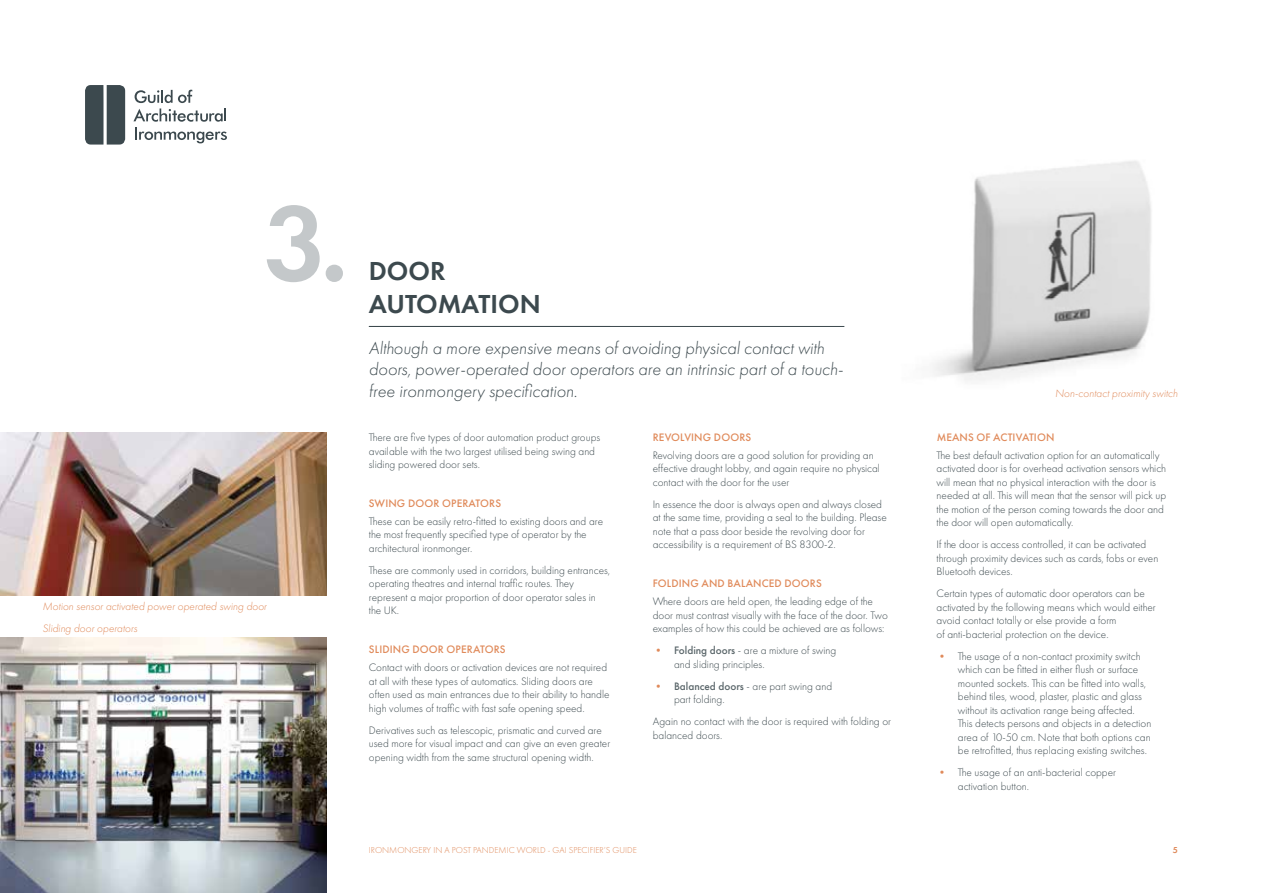
<style>
.page{position:relative;width:1263px;height:893px;background:#fff}
.page>*{position:absolute;margin:0;border:0;box-sizing:border-box;transform-origin:0 0}
.t1{font:600 110.7px "Futura PT";color:#c4c8ca}
.t2{font:600 27px/32.4px "Futura PT";color:#3c494e}
.t3{font:italic 300 18px/21.6px "Futura PT";color:#3c494e}
.t4{font:300 11.25px/13.5px "Futura PT";color:#3c494e}
.t5{font:500 11.25px "Futura PT";letter-spacing:.01em;color:#e08a5a}
.t6{font:italic 300 11.25px "Futura PT";color:#e08a5a}
.t7{font:300 9px "Futura PT";color:#e08a5a}
.t8{font:600 9px "Futura PT";color:#e08a5a}
.s1{font-size:111px}
.s2{color:#e08a5a}
.s3{font-weight:500;color:#596569}
</style>
<div class="page">
<svg style="left:85px;top:85px;width:40px;height:60px"></svg>
<svg style="left:133px;top:90px;width:93px;height:32px"></svg>
<svg style="left:135px;top:128px;width:92px;height:15px"></svg>
<img style="left:0;top:638px;width:326px;height:255px">
<hr style="left:369px;top:326px;width:475px;height:1px;background:#3c494e">
<img style="left:0;top:432px;width:326px;height:163px">
<img style="left:933px;top:161px;width:218px;height:220px">
<h1 class="t1" style="left:264px;top:174px;width:86px">3<span class="s1">.</span></h1>
<p class="t6" style="left:43px;top:600px;width:226px">Motion sensor activated power operated swing door</p>
<p class="t6" style="left:43px;top:622px;width:96px">Sliding door operators</p>
<h2 class="t2" style="left:369px;top:255px;width:173px">DOOR<br>AUTOMATION</h2>
<h3 class="t3" style="left:369px;top:337px;width:476px">Although a more expensive means of avoiding physical contact with doors, power-operated door operators are an intrinsic part of a touch&shy;free ironmongery specification.</h3>
<p class="t4" style="left:369px;top:431px;width:233px">There are five types of door automation product groups available with the two largest utilised being swing and sliding powered door sets.</p>
<p class="t5" style="left:369px;top:496px;width:134px">SWING DOOR OPERATORS</p>
<p class="t4" style="left:369px;top:514px;width:236px">These can be easily retro-fitted to existing doors and are the most frequently specified type of operator by the architectural ironmonger.</p>
<p class="t4" style="left:369px;top:563px;width:243px">These are commonly used in corridors, building entrances, operating theatres and internal traffic routes. They represent a major proportion of door operator sales in the UK.</p>
<p class="t5" style="left:369px;top:643px;width:138px">SLIDING DOOR OPERATORS</p>
<p class="t4" style="left:369px;top:661px;width:242px">Contact with doors or activation devices are not required at all with these types of automatics. Sliding doors are often used as main entrances due to their ability to handle high volumes of traffic with fast safe opening speed.</p>
<p class="t4" style="left:369px;top:723px;width:243px">Derivatives such as telescopic, prismatic and curved are used more for visual impact and can give an even greater opening width from the same structural opening width.</p>
<p class="t5" style="left:653px;top:430px;width:100px">REVOLVING DOORS</p>
<p class="t4" style="left:653px;top:448px;width:229px">Revolving doors are a good solution for providing an effective draught lobby, and again require no physical contact with the door for the user</p>
<p class="t4" style="left:653px;top:497px;width:236px">In essence the door is always open and always closed at the same time, providing a seal to the building. Please note that a pass door beside the revolving door for accessibility is a requirement of BS 8300-2.</p>
<p class="t5" style="left:653px;top:577px;width:171px">FOLDING AND BALANCED DOORS</p>
<p class="t4" style="left:653px;top:595px;width:237px">Where doors are held open, the leading edge of the door must contrast visually with the face of the door. Two examples of how this could be achieved are as follows:</p>
<p class="t4" style="left:674px;top:644px;width:164px;text-indent:-21px"><span class="s2">•</span> <span class="s3">Folding doors</span> - are a mixture of swing and sliding principles.</p>
<p class="t4" style="left:674px;top:679px;width:160px;text-indent:-21px"><span class="s2">•</span> <span class="s3">Balanced doors</span> - are part swing and part folding.</p>
<p class="t4" style="left:653px;top:715px;width:240px">Again no contact with the door is required with folding or balanced doors.</p>
<p class="t7" style="left:369px;top:845px;width:270px">IRONMONGERY IN A POST PANDEMIC WORLD - GAI SPECIFIER’S GUIDE</p>
<p class="t6" style="left:1055px;top:387px;width:124px">Non-contact proximity switch</p>
<p class="t5" style="left:937px;top:430px;width:119px">MEANS OF ACTIVATION</p>
<p class="t4" style="left:936px;top:448px;width:231px">The best default activation option for an automatically activated door is for overhead activation sensors which will mean that no physical interaction with the door is needed at all. This will mean that the sensor will pick up the motion of the person coming towards the door and the door will open automatically.</p>
<p class="t4" style="left:936px;top:538px;width:223px">If the door is access controlled, it can be activated through proximity devices such as cards, fobs or even<br>Bluetooth devices.</p>
<p class="t4" style="left:936px;top:587px;width:221px">Certain types of automatic door operators can be activated by the following means which would either avoid contact totally or else provide a form<br>of anti-bacterial protection on the device.</p>
<p class="t4" style="left:958px;top:649px;width:195px;text-indent:-21px"><span class="s2">•</span> The usage of a non-contact proximity switch which can be fitted in either flush or surface mounted sockets. This can be fitted into walls, behind tiles, wood, plaster, plastic and glass without its activation range being affected.<br>This detects persons and objects in a detection area of 10-50 cm. Note that both options can be retrofitted, thus replacing existing switches.</p>
<p class="t4" style="left:958px;top:766px;width:160px;text-indent:-21px"><span class="s2">•</span> The usage of an anti-bacterial copper activation button.</p>
<p class="t8" style="left:1173px;top:844px;width:7px">5</p>
</div>
